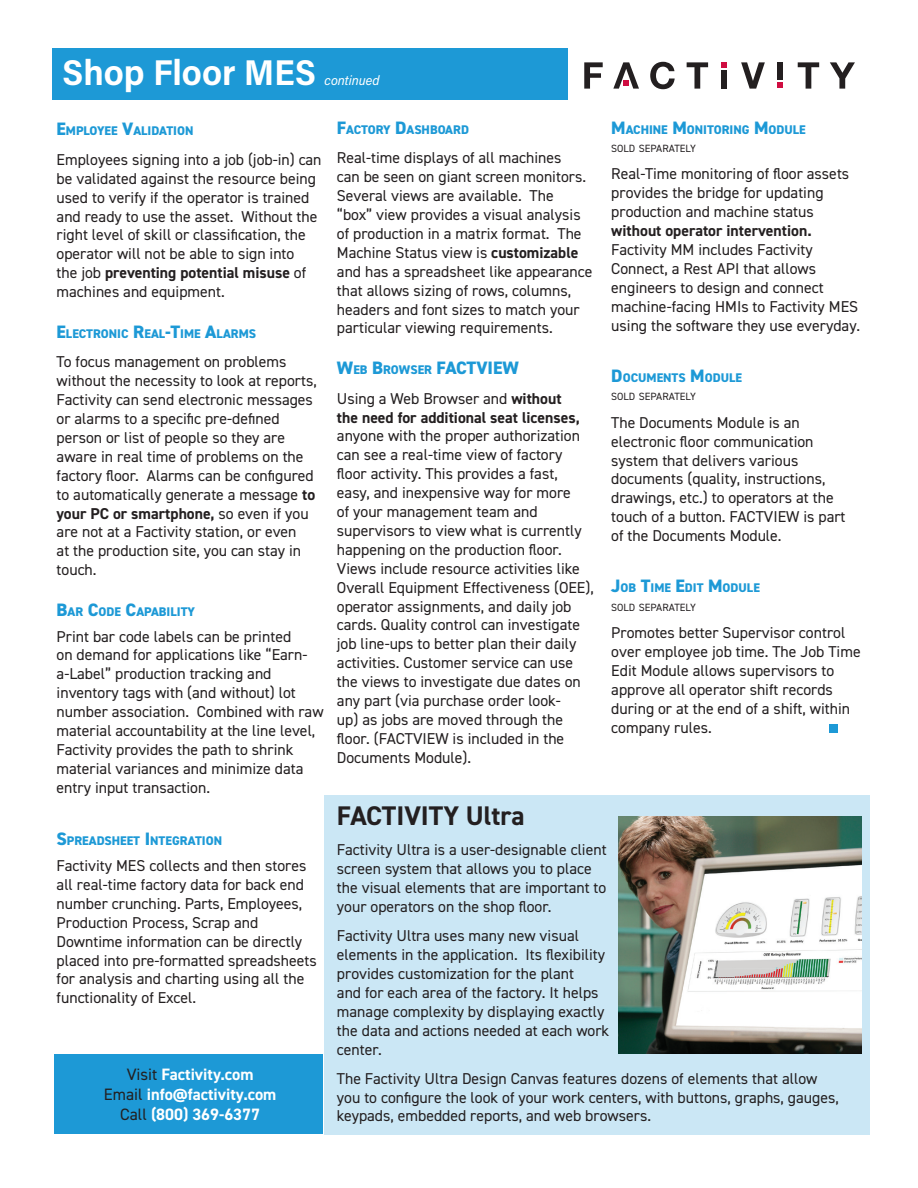
<style>
.page{position:relative;width:918px;height:1188px;background:#fff}
.page>*{position:absolute;margin:0;border:0;box-sizing:border-box;transform-origin:0 0}
.t1{font:700 36px "Acumin Pro Semi Cond";color:#fff}
.t2{font:700 27px "DIN2014";color:#231f20}
.t3{font:800 18px "DIN2014";color:#1d99d6}
.t4{font:700 16.5px/19.8px "DIN2014";color:#fff;text-align:center}
.t5{font:15.75px/18.9px "DIN2014";color:#231f20}
.t6{font:700 15.75px/18.9px "DIN2014";color:#231f20}
.t7{font:italic 13.5px "Acumin Pro Semi Cond";color:#fff}
.t8{font:800 12.6px "DIN2014";color:#1d99d6}
.t9{font:10.5px "DIN2014";color:#231f20}
.s1{font-size:18px}
.s2{font-weight:700}
.s3{font-size:12.6px}
.s4{font-weight:400}
.s5{font-weight:400;color:#231f20}
</style>
<div class="page">
<div style="left:55px;top:1055px;width:268px;height:79px;background:#1d99d6"></div>
<div style="left:324px;top:795px;width:546px;height:339px;background:#cbe7f5"></div>
<div style="left:52px;top:48px;width:516px;height:52px;background:#1d99d6"></div>
<img style="left:619px;top:816px;width:242px;height:238px">
<div style="left:829px;top:724px;width:9px;height:9px;background:#1d99d6"></div>
<svg style="left:584px;top:62px;width:19px;height:27px"></svg>
<svg style="left:650px;top:62px;width:25px;height:27px"></svg>
<svg style="left:687px;top:62px;width:21px;height:27px"></svg>
<div style="left:721px;top:70px;width:6px;height:19px;background:#231f20"></div>
<svg style="left:741px;top:62px;width:24px;height:27px"></svg>
<div style="left:778px;top:62px;width:5px;height:18px;background:#231f20"></div>
<svg style="left:798px;top:62px;width:21px;height:27px"></svg>
<svg style="left:830px;top:62px;width:25px;height:27px"></svg>
<svg style="left:721px;top:62px;width:6px;height:6px"></svg>
<svg style="left:777px;top:82px;width:6px;height:6px"></svg>
<svg style="left:613px;top:62px;width:26px;height:27px"></svg>
<h1 class="t1" style="left:63px;top:47px;width:255px">Shop Floor MES</h1>
<p class="t7" style="left:325px;top:71px;width:57px">continued</p>
<p class="t8" style="left:57px;top:122px;width:138px"><span class="s1">E</span>MPLOYEE <span class="s1">V</span>ALIDATION</p>
<p class="t5" style="left:57px;top:150px;width:266px">Employees signing into a job (job-in) can be validated against the resource being used to verify if the operator is trained and ready to use the asset. Without the right level of skill or classification, the operator will not be able to sign into<br>the job <span class="s2">preventing potential misuse</span> of machines and equipment.</p>
<p class="t8" style="left:57px;top:325px;width:201px"><span class="s1">E</span>LECTRONIC <span class="s1">R</span>EAL<span class="s1">-T</span>IME <span class="s1">A</span>LARMS</p>
<p class="t5" style="left:57px;top:352px;width:262px">To focus management on problems without the necessity to look at reports, Factivity can send electronic messages or alarms to a specific pre-defined person or list of people so they are aware in real time of problems on the factory floor. Alarms can be configured to automatically generate a message <span class="s2">to your PC or smartphone,</span> so even if you are not at a Factivity station, or even<br>at the production site, you can stay in touch.</p>
<p class="t8" style="left:57px;top:603px;width:140px"><span class="s1">B</span>AR <span class="s1">C</span>ODE <span class="s1">C</span>APABILITY</p>
<p class="t5" style="left:57px;top:626px;width:269px">Print bar code labels can be printed<br>on demand for applications like “Earn&shy;a-Label” production tracking and inventory tags with (and without) lot number association. Combined with raw material accountability at the line level, Factivity provides the path to shrink material variances and minimize data entry input transaction.</p>
<p class="t8" style="left:57px;top:833px;width:167px"><span class="s1">S</span>PREADSHEET <span class="s1">I</span> NTEGRATION</p>
<p class="t5" style="left:57px;top:856px;width:262px">Factivity MES collects and then stores all real-time factory data for back end number crunching. Parts, Employees, Production Process, Scrap and Downtime information can be directly placed into pre-formatted spreadsheets for analysis and charting using all the functionality of Excel.</p>
<p class="t8" style="left:337px;top:121px;width:134px"><span class="s1">F</span>ACTORY <span class="s1">D</span>ASHBOARD</p>
<p class="t5" style="left:337px;top:148px;width:257px">Real-time displays of all machines<br>can be seen on giant screen monitors.<br>Several views are available. The “box” view provides a visual analysis of production in a matrix format. The Machine Status view is <span class="s2">customizable </span>and has a spreadsheet like appearance that allows sizing of rows, columns, headers and font sizes to match your particular viewing requirements.</p>
<p class="t3" style="left:337px;top:356px;width:110px">W<span class="s3">EB</span> B<span class="s3">ROWSER</span> FACTVIE</p>
<p class="t3" style="left:503px;top:356px;width:18px">W</p>
<p class="t6" style="left:337px;top:389px;width:244px"><span class="s4">Using a Web Browser and</span> without the need for additional seat licenses,</p>
<p class="t5" style="left:337px;top:426px;width:258px">anyone with the proper authorization can see a real-time view of factory floor activity. This provides a fast, easy, and inexpensive way for more<br>of your management team and supervisors to view what is currently happening on the production floor.<br>Views include resource activities like Overall Equipment Effectiveness (OEE), operator assignments, and daily job cards. Quality control can investigate job line-ups to better plan their daily activities. Customer service can use the views to investigate due dates on any part (via purchase order look-<br>up) as jobs are moved through the floor. (FACTVIEW is included in the Documents Module).</p>
<p class="t8" style="left:611px;top:121px;width:196px"><span class="s1">M</span>ACHINE <span class="s1">M</span>ONITORING <span class="s1">M</span>ODULE</p>
<p class="t9" style="left:611px;top:142px;width:86px">SOLD SEPARATELY</p>
<p class="t5" style="left:611px;top:164px;width:240px">Real-Time monitoring of floor assets provides the bridge for updating production and machine status</p>
<p class="t6" style="left:611px;top:221px;width:202px">without operator intervention.</p>
<p class="t5" style="left:611px;top:240px;width:250px">Factivity MM includes Factivity Connect, a Rest API that allows engineers to design and connect machine-facing HMIs to Factivity MES using the software they use everyday.</p>
<p class="t8" style="left:611px;top:369px;width:132px"><span class="s1">D</span>OCUMENTS <span class="s1">M</span>ODULE</p>
<p class="t9" style="left:611px;top:390px;width:86px">SOLD SEPARATELY</p>
<p class="t5" style="left:611px;top:413px;width:236px">The Documents Module is an electronic floor communication system that delivers various documents (quality, instructions, drawings, etc.) to operators at the touch of a button. FACTVIEW is part of the Documents Module.</p>
<p class="t8" style="left:611px;top:579px;width:150px"><span class="s1">J</span>OB <span class="s1">T</span>IME <span class="s1">E</span>DIT <span class="s1">M</span>ODULE</p>
<p class="t9" style="left:611px;top:601px;width:86px">SOLD SEPARATELY</p>
<p class="t5" style="left:611px;top:623px;width:251px">Promotes better Supervisor control over employee job time. The Job Time<br>Edit Module allows supervisors to approve all operator shift records during or at the end of a shift, within company rules.</p>
<h2 class="t2" style="left:337px;top:798px;width:189px">FACTIVITY Ultra</h2>
<p class="t5" style="left:337px;top:840px;width:271px">Factivity Ultra is a user-designable client screen system that allows you to place the visual elements that are important to your operators on the shop floor.</p>
<p class="t5" style="left:337px;top:926px;width:274px">Factivity Ultra uses many new visual elements in the application. Its flexibility provides customization for the plant<br>and for each area of the factory. It helps manage complexity by displaying exactly the data and actions needed at each work center.</p>
<p class="t4" style="left:104px;top:1065px;width:174px"><span class="s5">Visit</span> Factivity.com<br><span class="s5">Email</span> info@factivity.com<br><span class="s5">Call</span> (800) 369-6377</p>
<p class="t5" style="left:337px;top:1068px;width:503px">The Factivity Ultra Design Canvas features dozens of elements that allow you to configure the look of your work centers, with buttons, graphs, gauges, keypads, embedded reports, and web browsers.</p>
</div>
